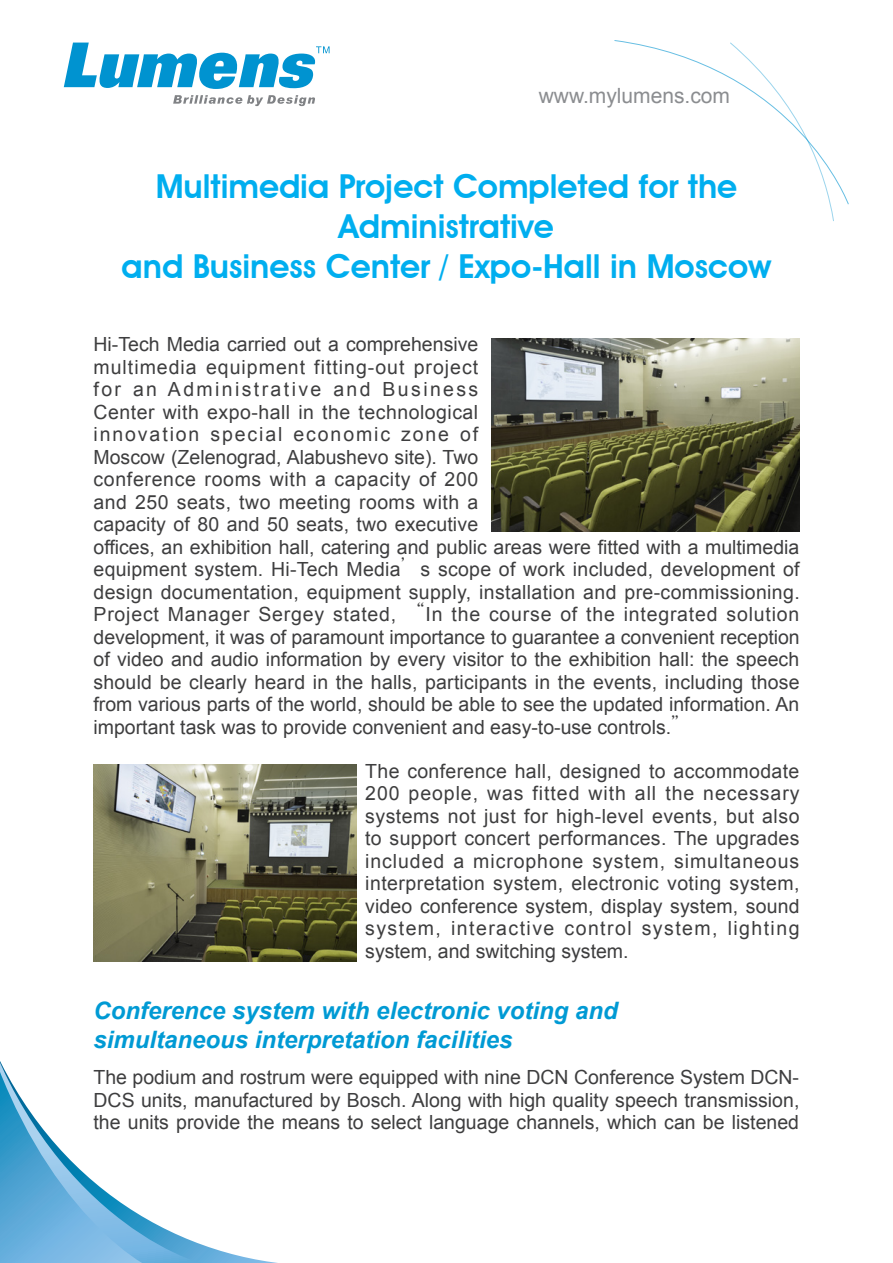
<style>
.page{position:relative;width:893px;height:1263px;background:#fff}
.page>*{position:absolute;margin:0;border:0;box-sizing:border-box;transform-origin:0 0}
.t1{font:600 33px/39.6px "Avant Garde IT Cby BT";color:#00aeef;text-align:center}
.t2{font:italic 700 24px/28.8px "Arial";color:#009ad4}
.t3{font:21px "Arial";color:#8b8d90}
.t4{font:19.5px/22.5px "Arial";letter-spacing:.005em;color:#3e3e3f;text-align:justify}
</style>
<div class="page">
<svg style="left:614px;top:40px;width:235px;height:181px"></svg>
<svg style="left:173px;top:95px;width:142px;height:11px"></svg>
<svg style="left:64px;top:43px;width:266px;height:46px"></svg>
<svg style="left:184px;top:1237px;width:46px;height:26px"></svg>
<svg style="left:0;top:1061px;width:184px;height:202px"></svg>
<img style="left:491px;top:338px;width:308px;height:193px">
<img style="left:94px;top:764px;width:263px;height:197px">
<p class="t3" style="left:539px;top:82px;width:193px">www.mylumens.com</p>
<h1 class="t1" style="left:122px;top:167px;width:651px">Multimedia Project Completed for the<br>Administrative<br>and Business Center / Expo-Hall in Moscow</h1>
<p class="t4" style="left:94px;top:333px;width:708px;text-align:left">Hi-Tech Media carried out a comprehensive<br>multimedia equipment fitting-out project<br>for an Administrative and Business<br>Center with expo-hall in the technological<br>innovation special economic zone of<br>Moscow (Zelenograd, Alabushevo site). Two<br>conference rooms with a capacity of 200<br>and 250 seats, two meeting rooms with a<br>capacity of 80 and 50 seats, two executive<br>offices, an exhibition hall, catering and public areas were fitted with a multimedia equipment system. Hi-Tech Media<sup>’</sup>s scope of work included, development of design documentation, equipment supply, installation and pre-commissioning.<br>Project Manager Sergey stated, <sup>“</sup>In the course of the integrated solution development, it was of paramount importance to guarantee a convenient reception of video and audio information by every visitor to the exhibition hall: the speech should be clearly heard in the halls, participants in the events, including those from various parts of the world, should be able to see the updated information. An important task was to provide convenient and easy-to-use controls.<sup>”</sup></p>
<p class="t4" style="left:365px;top:760px;width:436px">The conference hall, designed to accommodate 200 people, was fitted with all the necessary systems not just for high-level events, but also to support concert performances. The upgrades included a microphone system, simultaneous interpretation system, electronic voting system, video conference system, display system, sound system, interactive control system, lighting system, and switching system.</p>
<p class="t2" style="left:94px;top:997px;width:526px">Conference system with electronic voting and simultaneous interpretation facilities</p>
<p class="t4" style="left:94px;top:1066px;width:707px">The podium and rostrum were equipped with nine DCN Conference System DCN-DCS units, manufactured by Bosch. Along with high quality speech transmission, the units provide the means to select language channels, which can be listened</p>
</div>
